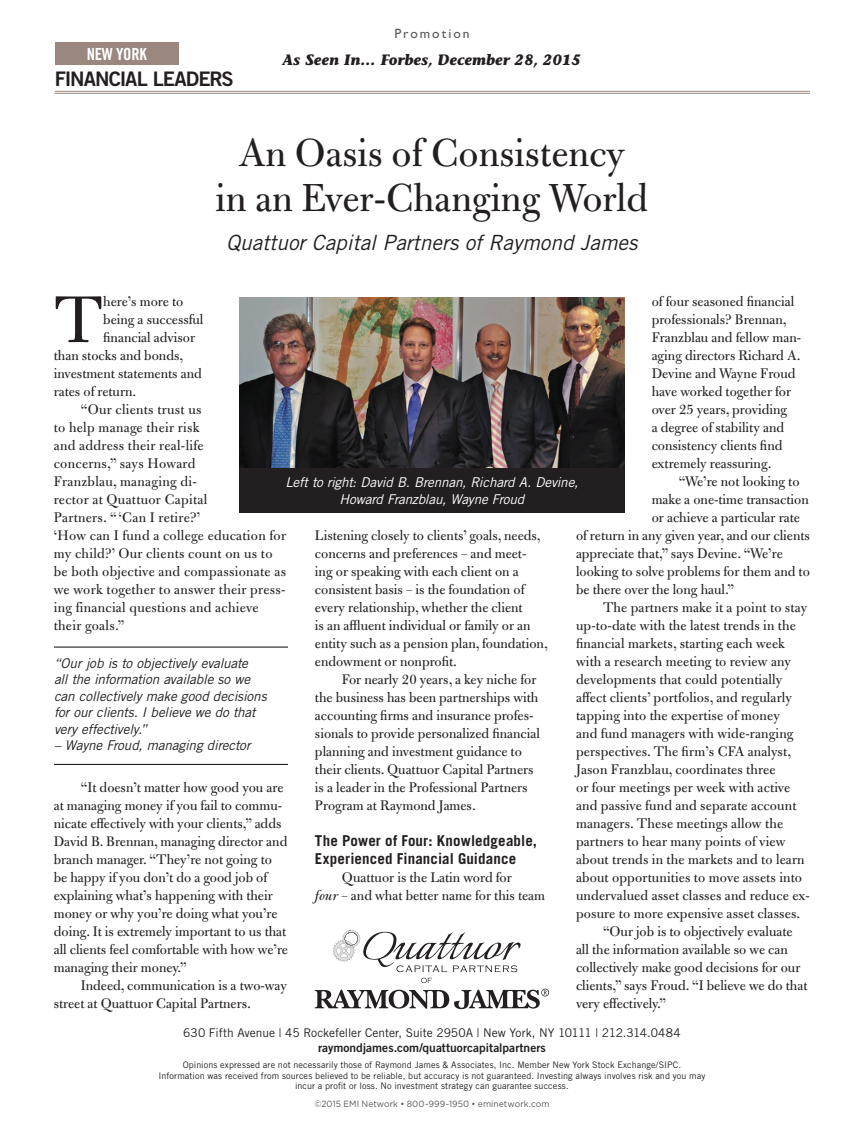
<style>
.page{position:relative;width:864px;height:1134px;background:#fff}
.page>*{position:absolute;margin:0;border:0;box-sizing:border-box;transform-origin:0 0}
.t1{font:70.95px "Bulmer MT Std";color:#231f20}
.t2{font:42px/45px "Bulmer MT Std";color:#231f20;text-align:center}
.t3{font:italic 21px "Trade Gothic LT Std";color:#231f20}
.t4{font:20.1px "Trade Gothic LT Std Bd 2";letter-spacing:-.05em;color:#231f20}
.t5{font:16.65px "Trade Gothic LT Std Bd Cn 20";letter-spacing:-.015em;color:#fff}
.t6{font:15px/18px "Bulmer MT Std";color:#231f20}
.t7{font:15px "Bulmer MT Std";letter-spacing:.02em;color:#231f20}
.t8{font:700 15px/18px "Trade Gothic LT Std";letter-spacing:.01em;color:#231f20}
.t9{font:italic 700 15px "Stone Informal Std";color:#231f20}
.t10{font:italic 13.5px/16.5px "Trade Gothic LT Std";letter-spacing:-.01em;color:#231f20}
.t11{font:italic 13.5px/16.5px "Trade Gothic LT Std";letter-spacing:-.015em;color:#fff;text-align:center}
.t12{font:13.5px "Gill Sans Std";letter-spacing:.15em;color:#57585a}
.t13{font:12px "Trade Gothic LT Std";letter-spacing:-.005em;color:#231f20}
.t14{font:12px "Trade Gothic LT Std Bd 2";letter-spacing:.005em;color:#231f20}
.t15{font:9px/10.5px "Trade Gothic LT Std";letter-spacing:.01em;color:#231f20;text-align:center}
.t16{font:9px "Gotham";letter-spacing:.01em;color:#57585a;scale:.95 1}
.s1{font-style:italic}
</style>
<div class="page">
<hr style="left:54px;top:647px;width:234px;height:1px;background:#231f20">
<hr style="left:54px;top:764px;width:234px;height:1px;background:#231f20">
<img style="left:239px;top:297px;width:386px;height:171px">
<div style="left:239px;top:468px;width:386px;height:45px;background:#231f20"></div>
<svg style="left:315px;top:989px;width:234px;height:20px"></svg>
<svg style="left:421px;top:978px;width:11px;height:5px"></svg>
<svg style="left:333px;top:930px;width:188px;height:42px"></svg>
<hr style="left:55px;top:91px;width:755px;height:1px;background:#9a877f">
<hr style="left:55px;top:93px;width:755px;height:1px;background:#9a877f">
<div style="left:55px;top:42px;width:124px;height:23px;background:#9a877f"></div>
<p class="t5" style="left:87px;top:43px;width:62px">NEW YORK</p>
<h3 class="t4" style="left:55px;top:66px;width:181px">FINANCIAL LEADERS</h3>
<p class="t12" style="left:394px;top:26px;width:77px">Promotion</p>
<p class="t9" style="left:283px;top:51px;width:300px">As Seen In… Forbes, December 28, 2015</p>
<h2 class="t2" style="left:216px;top:131px;width:434px">An Oasis of Consistency<br>in an Ever-Changing World</h2>
<h3 class="t3" style="left:226px;top:229px;width:413px">Quattuor Capital Partners of Raymond James</h3>
<h1 class="t1" style="left:54px;top:282px;width:51px">T</h1>
<p class="t6" style="left:103px;top:293px;width:82px">here’s more to</p>
<p class="t6" style="left:652px;top:293px;width:151px">of four seasoned financial professionals? Brennan,<br>Franzblau and fellow man&shy;aging directors Richard A.<br>Devine and Wayne Froud have worked together for over 25 years, providing<br>a degree of stability and consistency clients find extremely reassuring.</p>
<p class="t6" style="left:679px;top:473px;width:122px">“We’re not looking to</p>
<p class="t6" style="left:652px;top:491px;width:159px">make a one-time transaction</p>
<p class="t6" style="left:652px;top:509px;width:150px">or achieve a particular rate</p>
<p class="t6" style="left:576px;top:527px;width:235px">of return in any given year, and our clients</p>
<p class="t6" style="left:576px;top:545px;width:208px">appreciate that,” says Devine. “We’re</p>
<p class="t6" style="left:576px;top:563px;width:235px">looking to solve problems for them and to</p>
<p class="t6" style="left:576px;top:581px;width:160px">be there over the long haul.”</p>
<p class="t6" style="left:603px;top:599px;width:206px">The partners make it a point to stay</p>
<p class="t6" style="left:576px;top:617px;width:221px">up-to-date with the latest trends in the</p>
<p class="t6" style="left:576px;top:635px;width:211px">financial markets, starting each week</p>
<p class="t6" style="left:576px;top:653px;width:217px">with a research meeting to review any</p>
<p class="t6" style="left:576px;top:671px;width:208px">developments that could potentially</p>
<p class="t6" style="left:576px;top:689px;width:218px">affect clients’ portfolios, and regularly</p>
<p class="t6" style="left:576px;top:707px;width:206px">tapping into the expertise of money</p>
<p class="t6" style="left:576px;top:725px;width:219px">and fund managers with wide-ranging</p>
<p class="t6" style="left:576px;top:743px;width:217px">perspectives. The firm’s CFA analyst,</p>
<p class="t6" style="left:576px;top:761px;width:201px">Jason Franzblau, coordinates three</p>
<p class="t6" style="left:576px;top:779px;width:216px">or four meetings per week with active</p>
<p class="t6" style="left:576px;top:797px;width:222px">and passive fund and separate account</p>
<p class="t6" style="left:576px;top:815px;width:209px">managers. These meetings allow the</p>
<p class="t6" style="left:576px;top:833px;width:211px">partners to hear many points of view</p>
<p class="t6" style="left:576px;top:851px;width:230px">about trends in the markets and to learn</p>
<p class="t6" style="left:576px;top:869px;width:228px">about opportunities to move assets into</p>
<p class="t6" style="left:576px;top:887px;width:236px">undervalued asset classes and reduce ex-</p>
<p class="t6" style="left:576px;top:905px;width:226px">posure to more expensive asset classes.</p>
<p class="t6" style="left:603px;top:923px;width:191px">“Our job is to objectively evaluate</p>
<p class="t6" style="left:576px;top:941px;width:213px">all the information available so we can</p>
<p class="t6" style="left:576px;top:959px;width:226px">collectively make good decisions for our</p>
<p class="t6" style="left:576px;top:977px;width:233px">clients,” says Froud. “I believe we do that</p>
<p class="t6" style="left:576px;top:995px;width:92px">very effectively.”</p>
<p class="t6" style="left:103px;top:311px;width:102px">being a successful</p>
<p class="t6" style="left:103px;top:329px;width:93px">financial advisor</p>
<p class="t6" style="left:54px;top:347px;width:131px">than stocks and bonds,</p>
<p class="t6" style="left:54px;top:365px;width:150px">investment statements and</p>
<p class="t6" style="left:54px;top:383px;width:84px">rates of return.</p>
<p class="t7" style="left:81px;top:401px;width:122px">“Our clients trust us</p>
<p class="t7" style="left:54px;top:419px;width:147px">to help manage their risk</p>
<p class="t7" style="left:54px;top:437px;width:151px">and address their real-life</p>
<p class="t7" style="left:54px;top:455px;width:143px">concerns,” says Howard</p>
<p class="t7" style="left:54px;top:473px;width:145px">Franzblau, managing di-</p>
<p class="t7" style="left:54px;top:491px;width:155px">rector at Quattuor Capital</p>
<p class="t7" style="left:54px;top:509px;width:148px">Partners. “‘Can I retire?’</p>
<p class="t7" style="left:54px;top:527px;width:234px">‘How can I fund a college education for</p>
<p class="t7" style="left:54px;top:545px;width:220px">my child?’ Our clients count on us to</p>
<p class="t7" style="left:54px;top:563px;width:234px">be both objective and compassionate as</p>
<p class="t7" style="left:54px;top:581px;width:233px">we work together to answer their press-</p>
<p class="t7" style="left:54px;top:599px;width:206px">ing financial questions and achieve</p>
<p class="t7" style="left:54px;top:617px;width:72px">their goals.”</p>
<p class="t11" style="left:286px;top:474px;width:294px">Left to right: David B. Brennan, Richard A. Devine,<br>Howard Franzblau, Wayne Froud</p>
<p class="t6" style="left:315px;top:527px;width:234px">Listening closely to clients’ goals, needs, concerns and preferences – and meet&shy;ing or speaking with each client on a consistent basis – is the foundation of every relationship, whether the client<br>is an affluent individual or family or an entity such as a pension plan, foundation, endowment or nonprofit.</p>
<p class="t6" style="left:315px;top:671px;width:226px;text-indent:27px">For nearly 20 years, a key niche for the business has been partnerships with accounting firms and insurance profes&shy;sionals to provide personalized financial planning and investment guidance to their clients. Quattuor Capital Partners is a leader in the Professional Partners Program at Raymond James.</p>
<p class="t8" style="left:315px;top:831px;width:224px">The Power of Four: Knowledgeable,<br>Experienced Financial Guidance</p>
<p class="t6" style="left:315px;top:869px;width:232px;text-align:center">Quattuor is the Latin word for<br><span class="s1">four</span> – and what better name for this team</p>
<p class="t10" style="left:54px;top:655px;width:214px">“Our job is to objectively evaluate<br>all the information available so we can collectively make good decisions for our clients. I believe we do that very effectively.”</p>
<p class="t10" style="left:54px;top:738px;width:198px">– Wayne Froud, managing director</p>
<p class="t6" style="left:54px;top:779px;width:236px;text-indent:27px">“It doesn’t matter how good you are at managing money if you fail to commu&shy;nicate effectively with your clients,” adds David B. Brennan, managing director and branch manager. “They’re not going to be happy if you don’t do a good job of explaining what’s happening with their money or why you’re doing what you’re doing. It is extremely important to us that all clients feel comfortable with how we’re managing their money.”</p>
<p class="t6" style="left:54px;top:977px;width:235px;text-indent:27px">Indeed, communication is a two-way street at Quattuor Capital Partners.</p>
<p class="t13" style="left:183px;top:1025px;width:499px">630 Fifth Avenue | 45 Rockefeller Center, Suite 2950A | New York, NY 10111 | 212.314.0484</p>
<p class="t14" style="left:318px;top:1040px;width:229px">raymondjames.com/quattuorcapitalpartners</p>
<p class="t15" style="left:159px;top:1060px;width:548px">Opinions expressed are not necessarily those of Raymond James &amp; Associates, Inc. Member New York Stock Exchange/SIPC.<br>Information was received from sources believed to be reliable, but accuracy is not guaranteed. Investing always involves risk and you may incur a profit or loss. No investment strategy can guarantee success.</p>
<p class="t16" style="left:314px;top:1098px;width:249px">©2015 EMI Network • 800-999-1950 • eminetwork.com</p>
</div>
